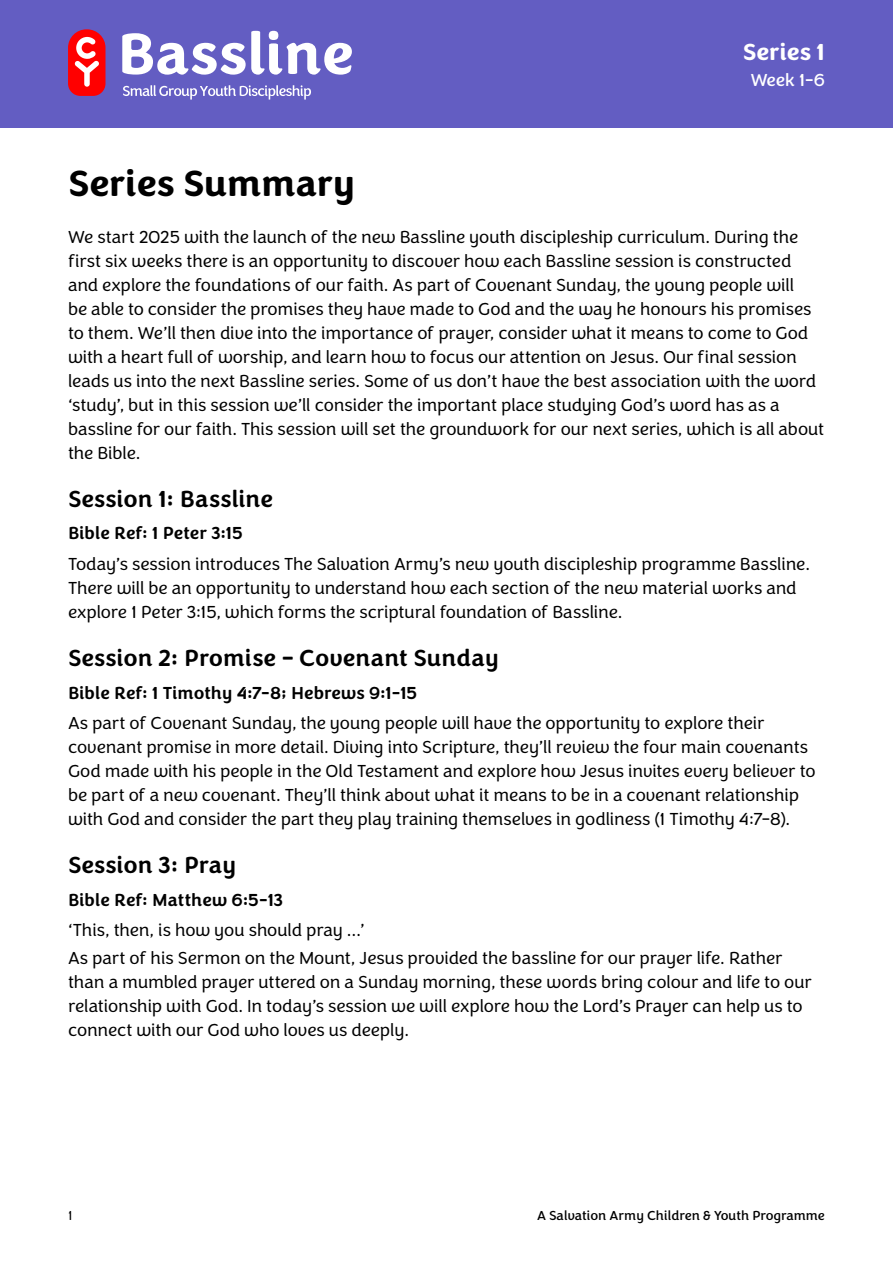
<style>
.page{position:relative;width:893px;height:1263px;background:#fff}
.page>*{position:absolute;margin:0;border:0;box-sizing:border-box;transform-origin:0 0}
.t1{font:700 37.5px "Congenial";color:#000}
.t2{font:500 24px "Congenial";letter-spacing:.005em;color:#000}
.t3{font:700 24px "Congenial";color:#fff}
.Body_-_Standard{font:300 18px/24px "Congenial";letter-spacing:-.01em;color:#000}
.Bible_ref{font:500 18px "Congenial";letter-spacing:-.005em;color:#000}
.t4{font:18px "Congenial";color:#fff}
.t5{font:13.5px "Congenial";color:#000}
.t6{font:300 13.5px "Congenial";color:#000}
</style>
<div class="page">
<div style="left:0;top:0;width:893px;height:128px;background:#635dc2"></div>
<svg style="left:123px;top:85px;width:188px;height:15px"></svg>
<svg style="left:68px;top:29px;width:37px;height:67px;background:#f1373f"></svg>
<svg style="left:122px;top:31px;width:230px;height:44px"></svg>
<h2 class="t3" style="left:743px;top:37px;width:84px">Series 1</h2>
<p class="t4" style="left:751px;top:69px;width:76px">Week 1-6</p>
<h2 class="t1" style="left:68px;top:160px;width:288px">Series Summary</h2>
<p class="Body_-_Standard" style="left:68px;top:225px;width:758px">We start 2025 with the launch of the new Bassline youth discipleship curriculum. During the first six weeks there is an opportunity to discover how each Bassline session is constructed and explore the foundations of our faith. As part of Covenant Sunday, the young people will<br>be able to consider the promises they have made to God and the way he honours his promises to them. We’ll then dive into the importance of prayer, consider what it means to come to God with a heart full of worship, and learn how to focus our attention on Jesus. Our final session leads us into the next Bassline series. Some of us don’t have the best association with the word ‘study’, but in this session we’ll consider the important place studying God’s word has as a bassline for our faith. This session will set the groundwork for our next series, which is all about the Bible.</p>
<h3 class="t2" style="left:68px;top:484px;width:207px">Session 1: Bassline</h3>
<p class="Bible_ref" style="left:68px;top:522px;width:176px">Bible Ref: 1 Peter 3:15</p>
<p class="Body_-_Standard" style="left:68px;top:552px;width:744px">Today’s session introduces The Salvation Army’s new youth discipleship programme Bassline.<br>There will be an opportunity to understand how each section of the new material works and explore 1 Peter 3:15, which forms the scriptural foundation of Bassline.</p>
<h3 class="t2" style="left:68px;top:643px;width:432px">Session 2: Promise – Covenant Sunday</h3>
<p class="Bible_ref" style="left:68px;top:682px;width:351px">Bible Ref: 1 Timothy 4:7-8; Hebrews 9:1-15</p>
<p class="Body_-_Standard" style="left:68px;top:711px;width:749px">As part of Covenant Sunday, the young people will have the opportunity to explore their covenant promise in more detail. Diving into Scripture, they’ll review the four main covenants God made with his people in the Old Testament and explore how Jesus invites every believer to be part of a new covenant. They’ll think about what it means to be in a covenant relationship with God and consider the part they play training themselves in godliness (1 Timothy 4:7-8).</p>
<h3 class="t2" style="left:68px;top:851px;width:170px">Session 3: Pray</h3>
<p class="Bible_ref" style="left:68px;top:889px;width:217px">Bible Ref: Matthew 6:5-13</p>
<p class="Body_-_Standard" style="left:68px;top:918px;width:298px">‘This, then, is how you should pray …’</p>
<p class="Body_-_Standard" style="left:68px;top:947px;width:745px">As part of his Sermon on the Mount, Jesus provided the bassline for our prayer life. Rather than a mumbled prayer uttered on a Sunday morning, these words bring colour and life to our relationship with God. In today’s session we will explore how the Lord’s Prayer can help us to connect with our God who loves us deeply.</p>
<p class="t6" style="left:68px;top:1207px;width:6px">1</p>
<p class="t5" style="left:537px;top:1207px;width:289px">A Salvation Army Children &amp; Youth Programme</p>
</div>
